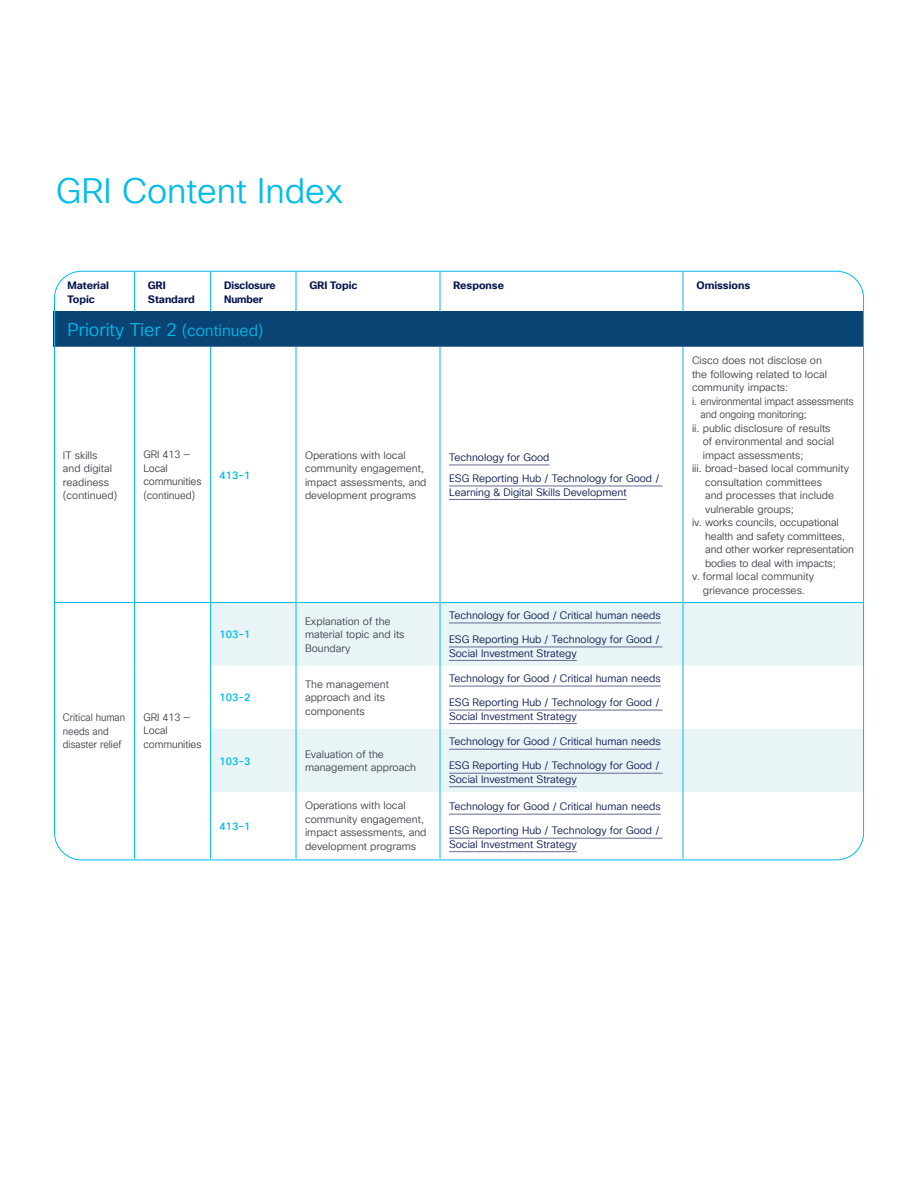
<style>
.page{position:relative;width:918px;height:1188px;background:#fff}
.page>*{position:absolute;margin:0;border:0;box-sizing:border-box;transform-origin:0 0}
.t1{font:34.5px "Cisco Sans TT Light";color:#00bceb}
.t2{font:18px "Cisco Sans TT Light";color:#00bceb}
.t3{font:10.5px/13.5px "Cisco Sans TT Light";color:#3a3e47}
.t4{font:10.5px/13.5px "Cisco Sans TT Light";color:#06144d}
.t5{font:700 10.5px/13.5px "Cisco Sans TT";color:#06144d}
.t6{font:10.5px/13.5px "Cisco Sans TT Light";color:#3a3e47;scale:.91 1}
.t7{font:500 10.5px "Cisco Sans TT";color:#00bceb}
.t8{font:10.5px "Cisco Sans TT Light";color:#3a3e47;scale:.93 1}
.s1{font-size:15.75px}
</style>
<div class="page">
<div style="left:54px;top:312px;width:809px;height:35px;background:#0a4475"></div>
<svg style="left:54px;top:347px;width:809px;height:512px"></svg>
<svg style="left:211px;top:603px;width:651px;height:189px;fill:#e9f4f6"></svg>
<hr style="left:210px;top:603px;width:1px;height:63px;background:#00bceb">
<hr style="left:296px;top:603px;width:1px;height:63px;background:#00bceb">
<hr style="left:210px;top:729px;width:1px;height:63px;background:#00bceb">
<hr style="left:296px;top:729px;width:1px;height:63px;background:#00bceb">
<hr style="left:54px;top:602px;width:80px;height:1px;background:#00bceb">
<hr style="left:135px;top:602px;width:76px;height:1px;background:#00bceb">
<hr style="left:211px;top:602px;width:85px;height:1px;background:#00bceb">
<hr style="left:296px;top:602px;width:144px;height:1px;background:#00bceb">
<hr style="left:441px;top:602px;width:242px;height:1px;background:#00bceb">
<hr style="left:684px;top:602px;width:179px;height:1px;background:#00bceb">
<hr style="left:210px;top:272px;width:1px;height:40px;background:#00bceb">
<hr style="left:296px;top:272px;width:1px;height:40px;background:#00bceb">
<hr style="left:210px;top:347px;width:1px;height:255px;background:#00bceb">
<hr style="left:296px;top:347px;width:1px;height:255px;background:#00bceb">
<hr style="left:210px;top:666px;width:1px;height:63px;background:#00bceb">
<hr style="left:296px;top:666px;width:1px;height:63px;background:#00bceb">
<hr style="left:210px;top:792px;width:1px;height:67px;background:#00bceb">
<hr style="left:296px;top:792px;width:1px;height:67px;background:#00bceb">
<hr style="left:134px;top:272px;width:1px;height:40px;background:#00bceb">
<hr style="left:134px;top:347px;width:1px;height:256px;background:#00bceb">
<hr style="left:134px;top:603px;width:1px;height:63px;background:#00bceb">
<hr style="left:134px;top:666px;width:1px;height:63px;background:#00bceb">
<hr style="left:134px;top:729px;width:1px;height:63px;background:#00bceb">
<hr style="left:134px;top:792px;width:1px;height:67px;background:#00bceb">
<hr style="left:440px;top:272px;width:1px;height:40px;background:#00bceb">
<hr style="left:440px;top:347px;width:1px;height:256px;background:#00bceb">
<hr style="left:440px;top:603px;width:1px;height:63px;background:#00bceb">
<hr style="left:440px;top:666px;width:1px;height:63px;background:#00bceb">
<hr style="left:440px;top:729px;width:1px;height:63px;background:#00bceb">
<hr style="left:440px;top:792px;width:1px;height:67px;background:#00bceb">
<hr style="left:683px;top:272px;width:1px;height:40px;background:#00bceb">
<hr style="left:683px;top:347px;width:1px;height:256px;background:#00bceb">
<hr style="left:683px;top:603px;width:1px;height:63px;background:#00bceb">
<hr style="left:683px;top:666px;width:1px;height:63px;background:#00bceb">
<hr style="left:683px;top:729px;width:1px;height:63px;background:#00bceb">
<hr style="left:683px;top:792px;width:1px;height:67px;background:#00bceb">
<hr style="left:449px;top:465px;width:101px;height:1px;background:#686990">
<hr style="left:449px;top:486px;width:213px;height:1px;background:#686990">
<hr style="left:449px;top:499px;width:178px;height:1px;background:#686990">
<hr style="left:449px;top:623px;width:212px;height:1px;background:#686990">
<hr style="left:449px;top:647px;width:213px;height:1px;background:#686990">
<hr style="left:449px;top:660px;width:128px;height:1px;background:#686990">
<hr style="left:449px;top:686px;width:212px;height:1px;background:#686990">
<hr style="left:449px;top:710px;width:213px;height:1px;background:#686990">
<hr style="left:449px;top:723px;width:128px;height:1px;background:#686990">
<hr style="left:449px;top:749px;width:212px;height:1px;background:#686990">
<hr style="left:449px;top:773px;width:213px;height:1px;background:#686990">
<hr style="left:449px;top:786px;width:128px;height:1px;background:#686990">
<hr style="left:449px;top:814px;width:212px;height:1px;background:#686990">
<hr style="left:449px;top:838px;width:213px;height:1px;background:#686990">
<hr style="left:449px;top:851px;width:128px;height:1px;background:#686990">
<h1 class="t1" style="left:56px;top:169px;width:288px">GRI Content Index</h1>
<p class="t5" style="left:67px;top:279px;width:43px">Material<br>Topic</p>
<p class="t5" style="left:148px;top:279px;width:48px">GRI<br>Standard</p>
<p class="t5" style="left:224px;top:279px;width:53px">Disclosure<br>Number</p>
<p class="t5" style="left:310px;top:279px;width:50px">GRI Topic</p>
<p class="t5" style="left:454px;top:279px;width:52px">Response</p>
<p class="t5" style="left:697px;top:279px;width:55px">Omissions</p>
<h2 class="t2" style="left:67px;top:318px;width:197px">Priority Tier 2 <span class="s1">(continued)</span></h2>
<p class="t3" style="left:63px;top:448px;width:56px">IT skills and digital readiness (continued)</p>
<p class="t3" style="left:143px;top:448px;width:60px">GRI 413 —<br>Local communities (continued)</p>
<p class="t7" style="left:220px;top:468px;width:32px">413-1</p>
<p class="t3" style="left:305px;top:448px;width:123px">Operations with local community engagement, impact assessments, and development programs</p>
<p class="t4" style="left:449px;top:447px;width:212px;line-height:21px">Technology for Good<br>ESG Reporting Hub / Technology for Good /</p>
<p class="t4" style="left:449px;top:486px;width:179px">Learning &amp; Digital Skills Development</p>
<p class="t6" style="left:63px;top:711px;width:70px">Critical human needs and disaster relief</p>
<p class="t3" style="left:143px;top:711px;width:60px">GRI 413 —<br>Local communities</p>
<p class="t7" style="left:220px;top:628px;width:32px">103-1</p>
<p class="t7" style="left:220px;top:691px;width:32px">103-2</p>
<p class="t3" style="left:305px;top:615px;width:101px">Explanation of the material topic and its<br>Boundary</p>
<p class="t3" style="left:305px;top:678px;width:86px">The management approach and its components</p>
<p class="t7" style="left:220px;top:754px;width:32px">103-3</p>
<p class="t3" style="left:305px;top:748px;width:113px">Evaluation of the management approach</p>
<p class="t4" style="left:449px;top:609px;width:213px">Technology for Good / Critical human needs</p>
<p class="t4" style="left:449px;top:633px;width:212px">ESG Reporting Hub / Technology for Good /<br>Social Investment Strategy</p>
<p class="t4" style="left:449px;top:672px;width:213px">Technology for Good / Critical human needs</p>
<p class="t4" style="left:449px;top:696px;width:212px">ESG Reporting Hub / Technology for Good /<br>Social Investment Strategy</p>
<p class="t4" style="left:449px;top:735px;width:213px">Technology for Good / Critical human needs</p>
<p class="t4" style="left:449px;top:759px;width:212px">ESG Reporting Hub / Technology for Good /<br>Social Investment Strategy</p>
<p class="t7" style="left:220px;top:819px;width:32px">413-1</p>
<p class="t3" style="left:305px;top:799px;width:123px">Operations with local community engagement, impact assessments, and development programs</p>
<p class="t4" style="left:449px;top:800px;width:213px">Technology for Good / Critical human needs</p>
<p class="t4" style="left:449px;top:824px;width:212px">ESG Reporting Hub / Technology for Good /<br>Social Investment Strategy</p>
<p class="t3" style="left:692px;top:354px;width:131px">Cisco does not disclose on</p>
<p class="t3" style="left:692px;top:367px;width:137px">the following related to local</p>
<p class="t3" style="left:692px;top:381px;width:98px">community impacts:</p>
<p class="t3" style="left:692px;top:394px;width:163px">i. environmental impact assessments</p>
<p class="t8" style="left:701px;top:408px;width:116px">and ongoing monitoring;</p>
<p class="t3" style="left:692px;top:421px;width:140px">ii. public disclosure of results</p>
<p class="t3" style="left:703px;top:435px;width:133px">of environmental and social</p>
<p class="t3" style="left:703px;top:448px;width:102px">impact assessments;</p>
<p class="t3" style="left:692px;top:462px;width:159px">iii. broad-based local community</p>
<p class="t3" style="left:705px;top:475px;width:118px">consultation committees</p>
<p class="t3" style="left:705px;top:489px;width:131px">and processes that include</p>
<p class="t3" style="left:705px;top:502px;width:90px">vulnerable groups;</p>
<p class="t3" style="left:692px;top:516px;width:148px">iv. works councils, occupational</p>
<p class="t3" style="left:705px;top:529px;width:141px">health and safety committees,</p>
<p class="t3" style="left:705px;top:543px;width:150px">and other worker representation</p>
<p class="t3" style="left:705px;top:556px;width:132px">bodies to deal with impacts;</p>
<p class="t3" style="left:692px;top:570px;width:124px">v. formal local community</p>
<p class="t3" style="left:703px;top:583px;width:104px">grievance processes.</p>
</div>
